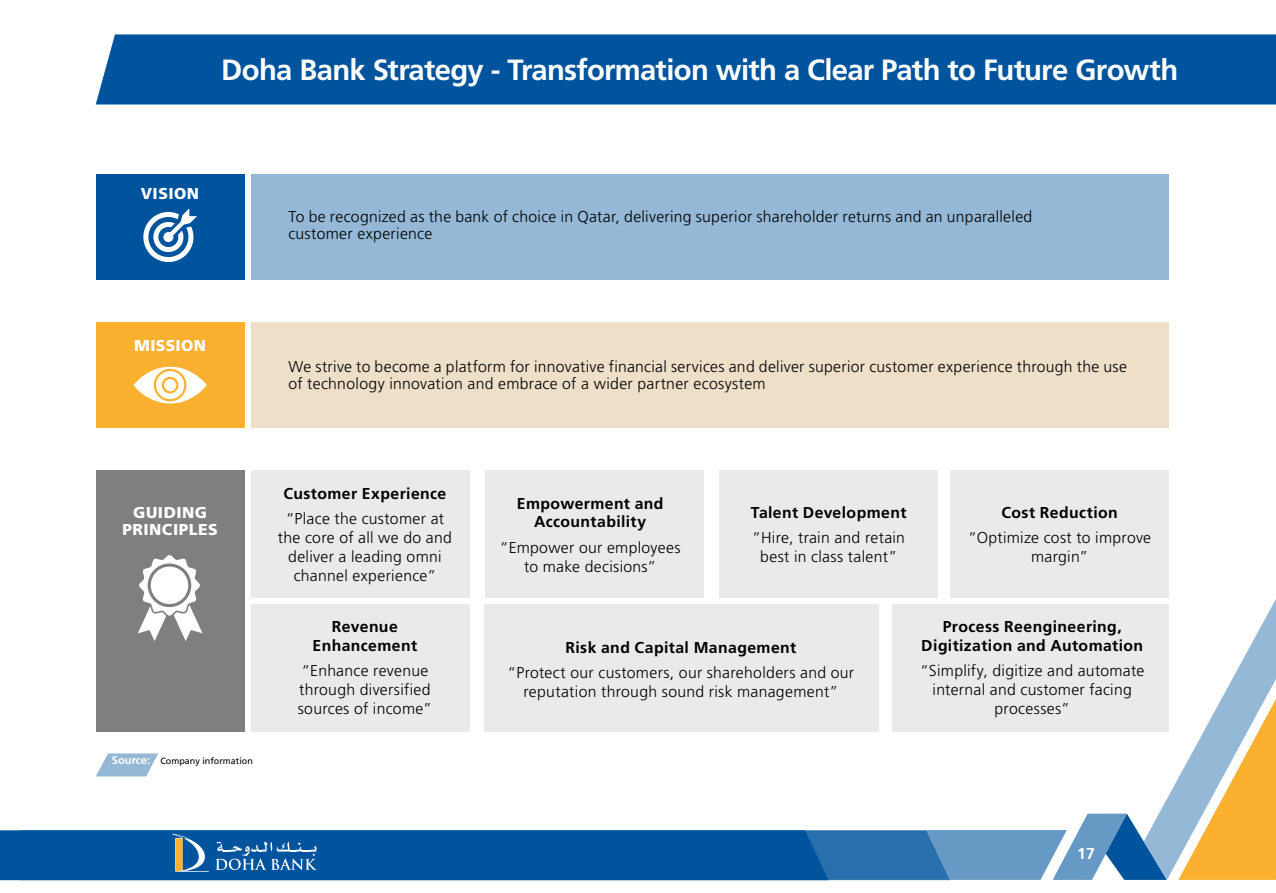
<style>
.page{position:relative;width:1276px;height:893px;background:#fff}
.page>*{position:absolute;margin:0;border:0;box-sizing:border-box;transform-origin:0 0}
.t1{font:700 29.25px "Frutiger";letter-spacing:-.025em;color:#fff}
.t2{font:300 15.75px/18.9px "Frutiger";letter-spacing:.02em;color:#000;text-align:center}
.t3{font:700 15.75px/18.9px "Frutiger";letter-spacing:.025em;color:#000;text-align:center}
.t4{font:900 15.75px/16.9px "Frutiger";letter-spacing:.03em;color:#fff;text-align:center}
.t5{font:700 15.75px "Frutiger";color:#fff}
.t6{font:9px "Frutiger";color:#000}
.s1{font-weight:700;font-size:11.25px;color:#fff}
</style>
<div class="page">
<div style="left:950px;top:830px;width:102px;height:50px;background:#6699c4"></div>
<hr style="left:20px;top:880px;width:930px;height:1px;background:#6699c4">
<svg style="left:828px;top:830px;width:122px;height:50px;background:#3074af"></svg>
<svg style="left:1052px;top:599px;width:224px;height:281px"></svg>
<svg style="left:0;top:830px;width:828px;height:50px;background:#07589f"></svg>
<div style="left:96px;top:34px;width:1180px;height:70px;background:#00549e"></div>
<div style="left:96px;top:470px;width:149px;height:262px;background:#7f7f7f"></div>
<div style="left:96px;top:322px;width:149px;height:106px;background:#fcb030"></div>
<div style="left:96px;top:174px;width:149px;height:106px;background:#00549e"></div>
<svg style="left:138px;top:555px;width:64px;height:86px"></svg>
<div style="left:151px;top:567px;width:37px;height:37px;background:#fff;border-radius:50%"></div>
<svg style="left:96px;top:753px;width:62px;height:23px"></svg>
<div style="left:251px;top:174px;width:918px;height:106px;background:#94b8d6"></div>
<div style="left:251px;top:322px;width:918px;height:106px;background:#eddfc8"></div>
<div style="left:251px;top:470px;width:219px;height:128px;background:#eaeaea"></div>
<div style="left:485px;top:470px;width:219px;height:128px;background:#eaeaea"></div>
<div style="left:719px;top:470px;width:219px;height:128px;background:#eaeaea"></div>
<div style="left:950px;top:470px;width:219px;height:128px;background:#eaeaea"></div>
<div style="left:251px;top:604px;width:219px;height:128px;background:#eaeaea"></div>
<div style="left:484px;top:604px;width:395px;height:128px;background:#eaeaea"></div>
<div style="left:892px;top:604px;width:277px;height:128px;background:#eaeaea"></div>
<svg style="left:134px;top:366px;width:73px;height:37px"></svg>
<div style="left:164px;top:379px;width:12px;height:12px;background:#fff;border-radius:50%"></div>
<svg style="left:143px;top:208px;width:54px;height:54px"></svg>
<h1 class="t1" style="left:221px;top:53px;width:958px">Doha Bank Strategy - Transformation with a Clear Path to Future Growth</h1>
<p class="t4" style="left:141px;top:185px;width:60px">VISION</p>
<p class="t4" style="left:134px;top:337px;width:73px">MISSION</p>
<p class="t2" style="left:288px;top:208px;width:745px;line-height:16.9px;text-align:left">To be recognized as the bank of choice in Qatar, delivering superior shareholder returns and an unparalleled customer experience</p>
<p class="t2" style="left:288px;top:358px;width:840px;line-height:16.9px;text-align:left">We strive to become a platform for innovative financial services and deliver superior customer experience through the use of technology innovation and embrace of a wider partner ecosystem</p>
<p class="t4" style="left:122px;top:504px;width:97px">GUIDING<br>PRINCIPLES</p>
<p class="t6" style="left:112px;top:756px;width:143px"><span class="s1">Source:</span> Company information</p>
<p class="t3" style="left:283px;top:484px;width:164px">Customer Experience</p>
<p class="t2" style="left:278px;top:509px;width:175px">“Place the customer at the core of all we do and deliver a leading omni channel experience”</p>
<p class="t3" style="left:312px;top:617px;width:106px">Revenue<br>Enhancement</p>
<p class="t2" style="left:298px;top:661px;width:136px;text-align:left">“Enhance revenue through diversified sources of income”</p>
<p class="t3" style="left:517px;top:493px;width:148px">Empowerment and<br>Accountability</p>
<p class="t2" style="left:500px;top:538px;width:182px">“Empower our employees to make decisions”</p>
<p class="t3" style="left:751px;top:503px;width:157px">Talent Development</p>
<p class="t2" style="left:752px;top:528px;width:154px">“Hire, train and retain best in class talent”</p>
<p class="t3" style="left:1001px;top:503px;width:118px">Cost Reduction</p>
<p class="t2" style="left:968px;top:528px;width:184px">“Optimize cost to improve margin”</p>
<p class="t3" style="left:565px;top:638px;width:232px">Risk and Capital Management</p>
<p class="t2" style="left:507px;top:663px;width:348px">“Protect our customers, our shareholders and our reputation through sound risk management”</p>
<p class="t3" style="left:921px;top:617px;width:223px">Process Reengineering,<br>Digitization and Automation</p>
<p class="t2" style="left:920px;top:661px;width:226px">“Simplify, digitize and automate internal and customer facing processes”</p>
<p class="t5" style="left:1077px;top:844px;width:19px">17</p>
</div>
